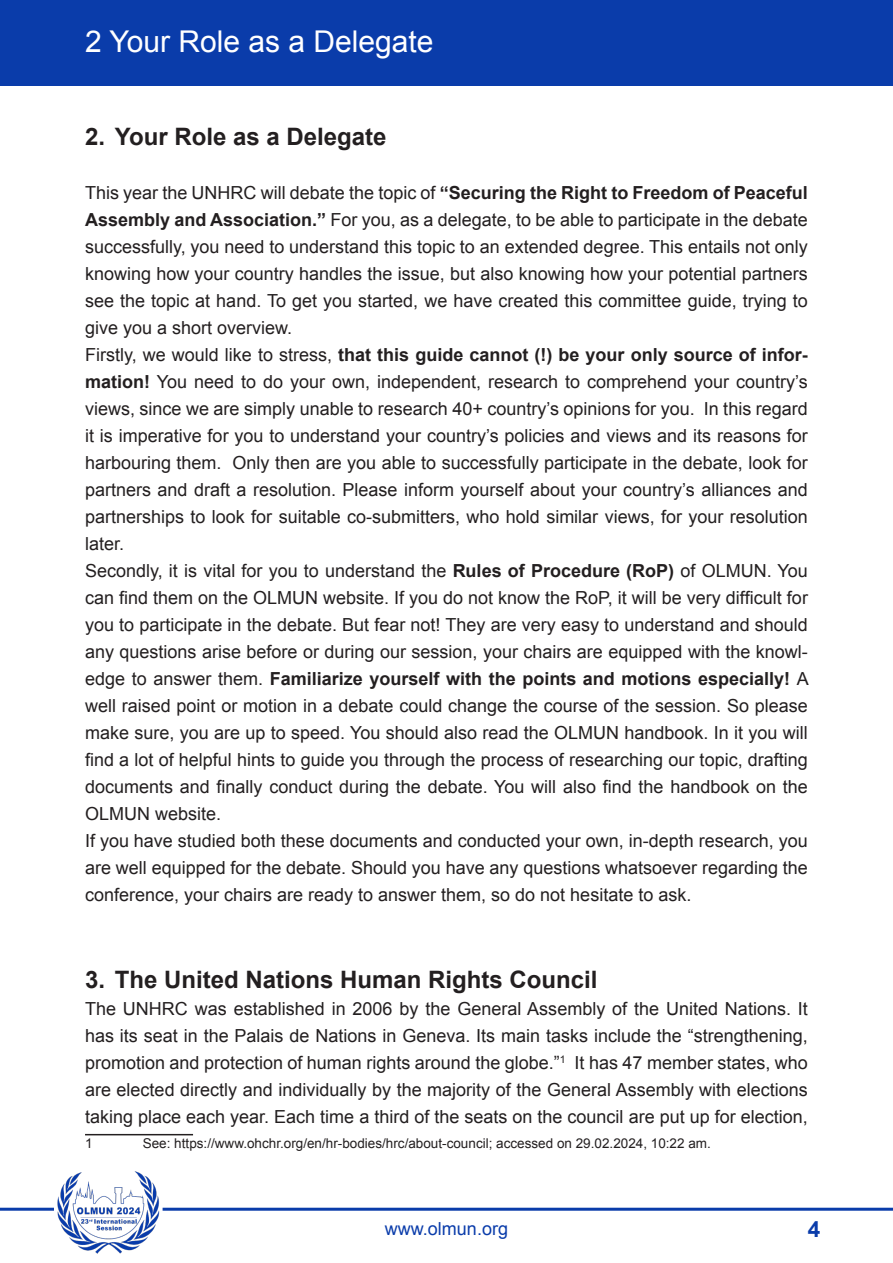
<style>
.page{position:relative;width:893px;height:1263px;background:#fff}
.page>*{position:absolute;margin:0;border:0;box-sizing:border-box;transform-origin:0 0}
.t1{font:30px "Arial";color:#fff}
.t2{font:700 24px "Arial";color:#231f20}
.t3{font:700 22.5px "Arial";color:#0a3caa}
.Body{font:18px/27px "Arial";color:#231f20;text-align:justify}
.t4{font:18px "Arial";color:#0a3caa}
.Footnotes{font:13.5px "Arial";color:#231f20}
.s1{font-weight:700}
</style>
<div class="page">
<hr style="left:0;top:1208px;width:54px;height:3px;background:#0a3caa">
<hr style="left:163px;top:1208px;width:730px;height:3px;background:#0a3caa">
<div style="left:0;top:0;width:893px;height:85px;background:#0a3caa"></div>
<hr style="left:85px;top:1134px;width:108px;height:1px;background:#231f20">
<img style="left:57px;top:1171px;width:103px;height:83px">
<p class="t1" style="left:85px;top:21px;width:350px">2 Your Role as a Delegate</p>
<p class="t2" style="left:85px;top:121px;width:303px">2. Your Role as a Delegate</p>
<p class="Body" style="left:85px;top:179px;width:724px">This year the UNHRC will debate the topic of <span class="s1">“Securing the Right to Freedom of Peaceful Assembly and Association.”</span> For you, as a delegate, to be able to participate in the debate successfully, you need to understand this topic to an extended degree. This entails not only knowing how your country handles the issue, but also knowing how your potential partners see the topic at hand. To get you started, we have created this committee guide, trying to give you a short overview.</p>
<p class="Body" style="left:85px;top:341px;width:724px">Firstly, we would like to stress, <span class="s1">that this guide cannot (!) be your only source of infor&shy;mation!</span> You need to do your own, independent, research to comprehend your country’s views, since we are simply unable to research 40+ country’s opinions for you. In this regard it is imperative for you to understand your country’s policies and views and its reasons for harbouring them. Only then are you able to successfully participate in the debate, look for partners and draft a resolution. Please inform yourself about your country’s alliances and partnerships to look for suitable co-submitters, who hold similar views, for your resolution later.</p>
<p class="Body" style="left:85px;top:557px;width:725px">Secondly, it is vital for you to understand the <span class="s1">Rules of Procedure (RoP)</span> of OLMUN. You can find them on the OLMUN website. If you do not know the RoP, it will be very difficult for you to participate in the debate. But fear not! They are very easy to understand and should any questions arise before or during our session, your chairs are equipped with the knowl&shy;edge to answer them. <span class="s1">Familiarize yourself with the points and motions especially!</span> A well raised point or motion in a debate could change the course of the session. So please make sure, you are up to speed. You should also read the OLMUN handbook. In it you will find a lot of helpful hints to guide you through the process of researching our topic, drafting documents and finally conduct during the debate. You will also find the handbook on the OLMUN website.</p>
<p class="Body" style="left:85px;top:827px;width:724px">If you have studied both these documents and conducted your own, in-depth research, you are well equipped for the debate. Should you have any questions whatsoever regarding the conference, your chairs are ready to answer them, so do not hesitate to ask.</p>
<p class="t2" style="left:85px;top:963px;width:514px">3. The United Nations Human Rights Council</p>
<p class="Body" style="left:85px;top:995px;width:724px">The UNHRC was established in 2006 by the General Assembly of the United Nations. It has its seat in the Palais de Nations in Geneva. Its main tasks include the “strengthening, promotion and protection of human rights around the globe.”<sup>1</sup> It has 47 member states, who are elected directly and individually by the majority of the General Assembly with elections taking place each year. Each time a third of the seats on the council are put up for election,</p>
<p class="Footnotes" style="left:85px;top:1134px;width:9px">1</p>
<p class="Footnotes" style="left:143px;top:1134px;width:570px">See: https://www.ohchr.org/en/hr-bodies/hrc/about-council; accessed on 29.02.2024, 10:22 am.</p>
<p class="t4" style="left:385px;top:1216px;width:125px">www.olmun.org</p>
<p class="t3" style="left:808px;top:1214px;width:14px">4</p>
</div>
